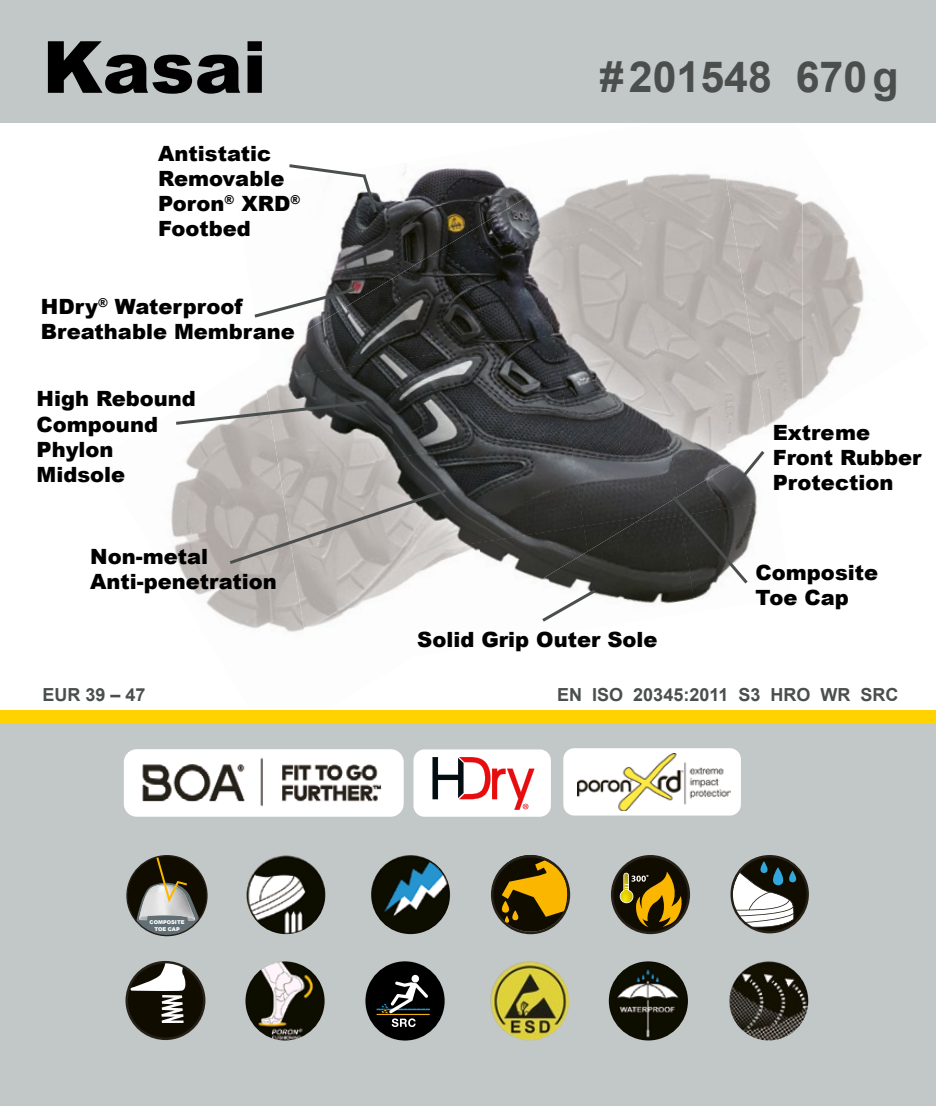
<style>
.page{position:relative;width:936px;height:1106px;background:#fff}
.page>*{position:absolute;margin:0;border:0;box-sizing:border-box;transform-origin:0 0}
.t1{font:900 72px "Arial";color:#000}
.t2{font:700 42.9px "Arial";color:#4a4f4d}
.t3{font:900 21px/25.2px "Arial";color:#000}
.t4{font:700 18px "Arial";color:#4a4f4d}
.t5{font:900 5.1px/6.3px "Arial";color:#fff;text-align:center}
</style>
<div class="page">
<img style="left:802px;top:226px;width:62px;height:173px">
<img style="left:171px;top:482px;width:71px;height:143px">
<img style="left:802px;top:201px;width:39px;height:25px">
<img style="left:179px;top:426px;width:63px;height:86px">
<img style="left:761px;top:353px;width:41px;height:74px">
<img style="left:242px;top:566px;width:53px;height:66px">
<img style="left:761px;top:184px;width:41px;height:169px">
<img style="left:242px;top:393px;width:38px;height:94px">
<img style="left:340px;top:169px;width:88px;height:70px">
<img style="left:587px;top:526px;width:93px;height:80px">
<img style="left:680px;top:587px;width:32px;height:15px">
<img style="left:428px;top:167px;width:193px;height:72px">
<img style="left:621px;top:122px;width:140px;height:278px">
<img style="left:305px;top:239px;width:233px;height:96px">
<img style="left:538px;top:224px;width:140px;height:302px">
<img style="left:265px;top:335px;width:304px;height:141px">
<img style="left:280px;top:430px;width:304px;height:141px">
<img style="left:664px;top:400px;width:103px;height:97px">
<img style="left:295px;top:526px;width:292px;height:106px">
<div style="left:583px;top:516px;width:62px;height:35px;background:#292a26"></div>
<svg style="left:254px;top:288px;width:101px;height:29px"></svg>
<svg style="left:542px;top:589px;width:53px;height:32px"></svg>
<div style="left:0;top:0;width:935px;height:122px;background:#c2c7c7"></div>
<div style="left:0;top:723px;width:935px;height:383px;background:#c2c7c7"></div>
<div style="left:0;top:710px;width:935px;height:14px;background:#ffd200"></div>
<div style="left:365px;top:961px;width:79px;height:79px;background:#000;border-radius:50%"></div>
<svg style="left:411px;top:974px;width:8px;height:8px"></svg>
<svg style="left:376px;top:981px;width:54px;height:46px"></svg>
<svg style="left:610px;top:855px;width:81px;height:80px"></svg>
<svg style="left:491px;top:855px;width:80px;height:80px"></svg>
<img style="left:371px;top:855px;width:79px;height:79px;border-radius:40px">
<img style="left:246px;top:855px;width:79px;height:79px;border-radius:40px">
<img style="left:729px;top:961px;width:79px;height:79px;border-radius:40px">
<img style="left:490px;top:961px;width:79px;height:79px;border-radius:40px">
<img style="left:245px;top:961px;width:79px;height:79px;border-radius:40px">
<svg style="left:730px;top:855px;width:78px;height:78px"></svg>
<svg style="left:125px;top:961px;width:81px;height:80px"></svg>
<div style="left:413px;top:749px;width:138px;height:67px;background:#fff;border-radius:11px"></div>
<div style="left:124px;top:749px;width:279px;height:67px;background:#fff;border-radius:13px"></div>
<img style="left:142px;top:757px;width:240px;height:50px">
<div style="left:563px;top:748px;width:177px;height:67px;background:#fff;border-radius:11px"></div>
<svg style="left:432px;top:757px;width:102px;height:53px"></svg>
<img style="left:577px;top:753px;width:153px;height:57px">
<img style="left:608px;top:961px;width:80px;height:79px;border-radius:40px">
<svg style="left:126px;top:855px;width:81px;height:81px"></svg>
<svg style="left:669px;top:451px;width:95px;height:136px"></svg>
<svg style="left:289px;top:164px;width:90px;height:52px"></svg>
<svg style="left:226px;top:487px;width:223px;height:79px;background:#b1aca9"></svg>
<svg style="left:176px;top:399px;width:193px;height:27px"></svg>
<p class="t1" style="left:43px;top:15px;width:225px">Kasai</p>
<p class="t3" style="left:158px;top:140px;width:114px">Antistatic</p>
<p class="t3" style="left:158px;top:165px;width:128px">Removable</p>
<p class="t3" style="left:158px;top:190px;width:143px">Poron<sup>®</sup> XRD<sup>®</sup></p>
<p class="t3" style="left:158px;top:215px;width:94px">Footbed</p>
<p class="t3" style="left:41px;top:293px;width:203px">HDry<sup>®</sup> Waterproof</p>
<p class="t3" style="left:41px;top:318px;width:255px">Breathable Membrane</p>
<p class="t3" style="left:37px;top:385px;width:161px">High Rebound</p>
<p class="t3" style="left:37px;top:411px;width:123px">Compound</p>
<p class="t3" style="left:37px;top:436px;width:79px">Phylon</p>
<p class="t3" style="left:37px;top:461px;width:90px">Midsole</p>
<p class="t3" style="left:90px;top:543px;width:119px">Non-metal</p>
<p class="t3" style="left:90px;top:568px;width:188px">Anti-penetration</p>
<p class="t2" style="left:600px;top:49px;width:300px">#201548 670g</p>
<p class="t3" style="left:772px;top:419px;width:150px">Extreme<br>Front Rubber<br>Protection</p>
<p class="t3" style="left:417px;top:626px;width:242px">Solid Grip Outer Sole</p>
<p class="t3" style="left:755px;top:559px;width:124px">Composite</p>
<p class="t3" style="left:755px;top:584px;width:95px">Toe Cap</p>
<p class="t4" style="left:43px;top:682px;width:105px">EUR 39 – 47</p>
<p class="t4" style="left:557px;top:682px;width:343px">EN ISO 20345:2011 S3 HRO WR SRC</p>
<p class="t5" style="left:150px;top:919px;width:36px">COMPOSITE<br>TOE CAP</p>
</div>
